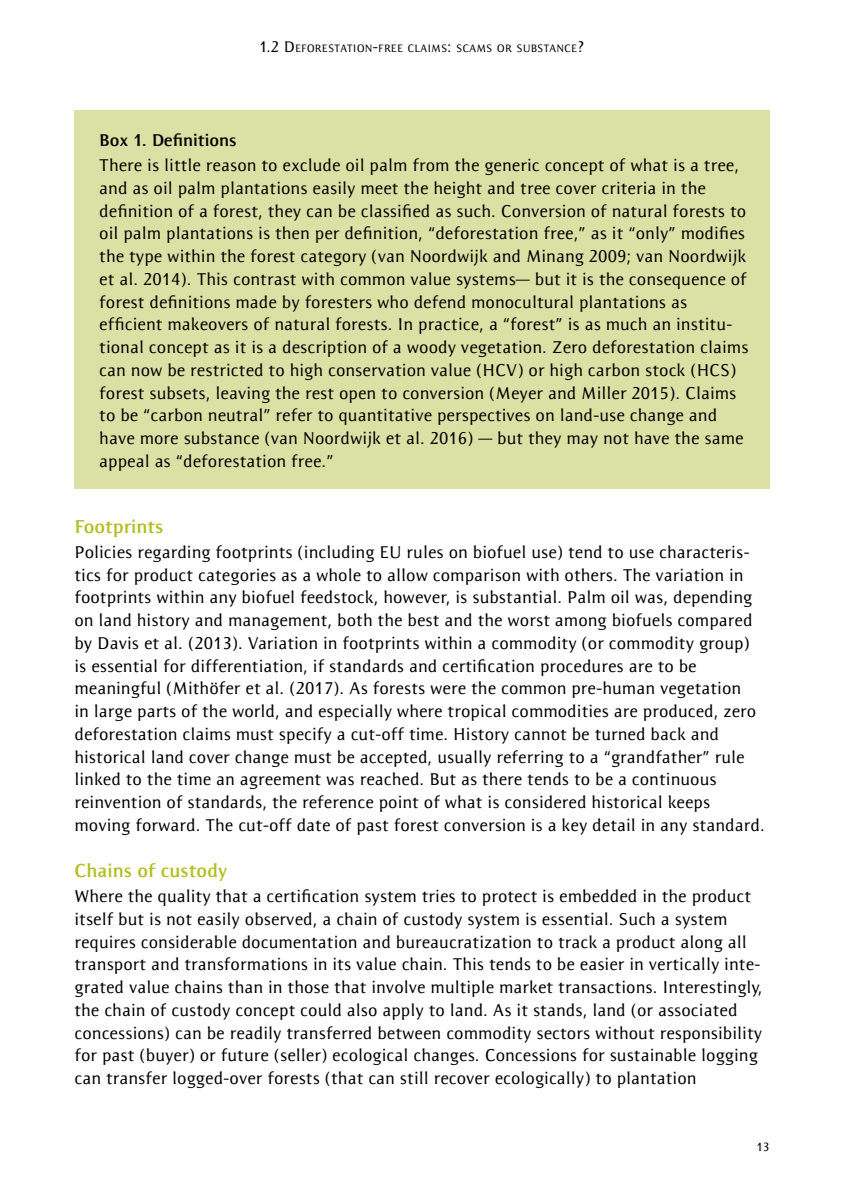
<style>
.page{position:relative;width:844px;height:1191px;background:#fff}
.page>*{position:absolute;margin:0;border:0;box-sizing:border-box;transform-origin:0 0}
.t1{font:700 19.25px "Resavska Sans ITC";color:#b1bf23}
.t2{font:500 17.5px/22.8px "Resavska Sans ITC";color:#000}
.t3{font:700 17.5px "Resavska Sans ITC";color:#000}
.t4{font:500 12.25px "Resavska Sans ITC";color:#000}
.t5{font:500 11.03px "Resavska Sans ITC";color:#000}
.s1{font-size:15.75px}
</style>
<div class="page">
<div style="left:74px;top:110px;width:695px;height:379px;background:#dbe0a4"></div>
<p class="t5" style="left:259px;top:41px;width:327px"><span class="s1">1.2 D</span>EFORESTATION<span class="s1">-</span>FREE CLAIMS<span class="s1">:</span> SCAMS OR SUBSTANCE<span class="s1">?</span></p>
<p class="t3" style="left:99px;top:129px;width:139px">Box 1. Definitions</p>
<p class="t2" style="left:99px;top:154px;width:650px">There is little reason to exclude oil palm from the generic concept of what is a tree, and as oil palm plantations easily meet the height and tree cover criteria in the definition of a forest, they can be classified as such. Conversion of natural forests to oil palm plantations is then per definition, “deforestation free,” as it “only” modifies the type within the forest category (van Noordwijk and Minang 2009; van Noordwijk et al. 2014). This contrast with common value systems— but it is the consequence of forest definitions made by foresters who defend monocultural plantations as efficient makeovers of natural forests. In practice, a “forest” is as much an institu&shy;tional concept as it is a description of a woody vegetation. Zero deforestation claims can now be restricted to high conservation value (HCV) or high carbon stock (HCS) forest subsets, leaving the rest open to conversion (Meyer and Miller 2015). Claims to be “carbon neutral” refer to quantitative perspectives on land-use change and have more substance (van Noordwijk et al. 2016) — but they may not have the same appeal as “deforestation free.”</p>
<p class="t1" style="left:74px;top:514px;width:90px">Footprints</p>
<p class="t2" style="left:74px;top:540px;width:691px">Policies regarding footprints (including EU rules on biofuel use) tend to use characteris&shy;tics for product categories as a whole to allow comparison with others. The variation in footprints within any biofuel feedstock, however, is substantial. Palm oil was, depending on land history and management, both the best and the worst among biofuels compared by Davis et al. (2013). Variation in footprints within a commodity (or commodity group) is essential for differentiation, if standards and certification procedures are to be meaningful (Mithöfer et al. (2017). As forests were the common pre-human vegetation<br>in large parts of the world, and especially where tropical commodities are produced, zero deforestation claims must specify a cut-off time. History cannot be turned back and historical land cover change must be accepted, usually referring to a “grandfather” rule linked to the time an agreement was reached. But as there tends to be a continuous reinvention of standards, the reference point of what is considered historical keeps moving forward. The cut-off date of past forest conversion is a key detail in any standard.</p>
<p class="t1" style="left:74px;top:858px;width:154px">Chains of custody</p>
<p class="t2" style="left:74px;top:884px;width:689px">Where the quality that a certification system tries to protect is embedded in the product itself but is not easily observed, a chain of custody system is essential. Such a system requires considerable documentation and bureaucratization to track a product along all transport and transformations in its value chain. This tends to be easier in vertically inte&shy;grated value chains than in those that involve multiple market transactions. Interestingly, the chain of custody concept could also apply to land. As it stands, land (or associated concessions) can be readily transferred between commodity sectors without responsibility for past (buyer) or future (seller) ecological changes. Concessions for sustainable logging can transfer logged-over forests (that can still recover ecologically) to plantation</p>
<p class="t4" style="left:756px;top:1139px;width:15px">13</p>
</div>
